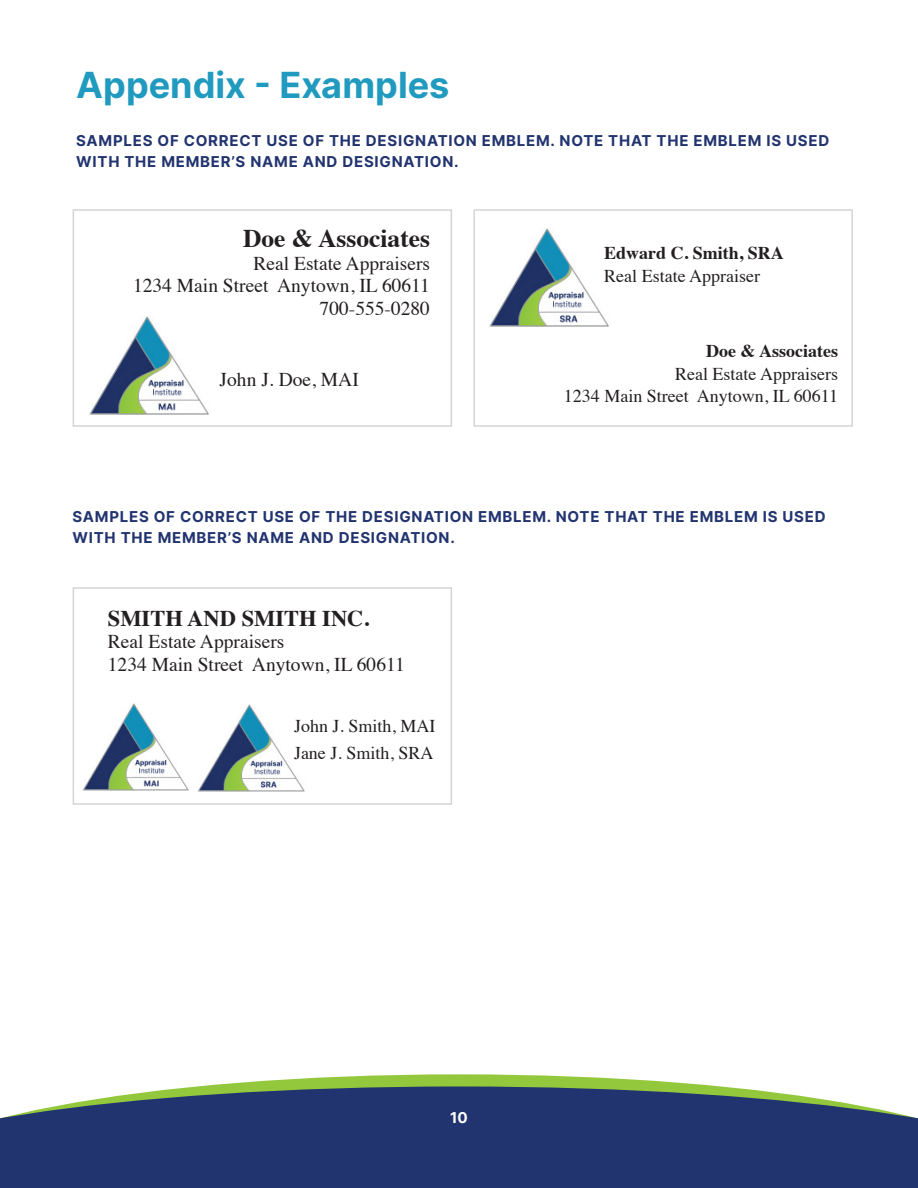
<style>
.page{position:relative;width:918px;height:1188px;background:#fff}
.page>*{position:absolute;margin:0;border:0;box-sizing:border-box;transform-origin:0 0}
.t1{font:36px "Inter";color:#209abe}
.t2{font:700 25.5px "Times";color:#231f20}
.t3{font:700 22.5px "Times";color:#231f20}
.t4{font:19.5px "Times";color:#231f20}
.t5{font:18px "Times";color:#231f20}
.t6{font:700 18px "Times";color:#231f20}
.t7{font:15px/21px "Inter";letter-spacing:.05em;color:#22346f}
.t8{font:15px "Inter";color:#fff}
</style>
<div class="page">
<svg style="left:202px;top:1074px;width:514px;height:12px;fill:#94c83c"></svg>
<svg style="left:0;top:1086px;width:918px;height:102px;background:#334675"></svg>
<img style="left:198px;top:704px;width:107px;height:88px">
<img style="left:83px;top:703px;width:106px;height:88px">
<img style="left:489px;top:228px;width:120px;height:99px">
<img style="left:89px;top:316px;width:120px;height:99px">
<div style="left:73px;top:209px;width:379px;height:218px;border:2px solid #d6d4d4"></div>
<div style="left:473px;top:209px;width:380px;height:218px;border:2px solid #d6d4d4"></div>
<div style="left:73px;top:587px;width:379px;height:218px;border:2px solid #d6d4d4"></div>
<p class="t1" style="left:76px;top:58px;width:375px">Appendix - Examples</p>
<p class="t7" style="left:76px;top:130px;width:755px">SAMPLES OF CORRECT USE OF THE DESIGNATION EMBLEM. NOTE THAT THE EMBLEM IS USED<br>WITH THE MEMBER’S NAME AND DESIGNATION.</p>
<p class="t2" style="left:243px;top:214px;width:188px">Doe &amp; Associates</p>
<p class="t4" style="left:254px;top:245px;width:178px">Real Estate Appraisers</p>
<p class="t4" style="left:133px;top:267px;width:299px">1234 Main Street Anytown, IL 60611</p>
<p class="t4" style="left:320px;top:290px;width:112px">700-555-0280</p>
<p class="t4" style="left:220px;top:361px;width:141px">John J. Doe, MAI</p>
<p class="t6" style="left:604px;top:236px;width:181px">Edward C. Smith, SRA</p>
<p class="t5" style="left:604px;top:259px;width:157px">Real Estate Appraiser</p>
<p class="t6" style="left:706px;top:334px;width:133px">Doe &amp; Associates</p>
<p class="t5" style="left:675px;top:357px;width:164px">Real Estate Appraisers</p>
<p class="t5" style="left:564px;top:379px;width:276px">1234 Main Street Anytown, IL 60611</p>
<p class="t7" style="left:73px;top:506px;width:755px">SAMPLES OF CORRECT USE OF THE DESIGNATION EMBLEM. NOTE THAT THE EMBLEM IS USED<br>WITH THE MEMBER’S NAME AND DESIGNATION.</p>
<p class="t3" style="left:108px;top:596px;width:263px">SMITH AND SMITH INC.</p>
<p class="t4" style="left:108px;top:623px;width:178px">Real Estate Appraisers</p>
<p class="t4" style="left:108px;top:646px;width:299px">1234 Main Street Anytown, IL 60611</p>
<p class="t5" style="left:294px;top:709px;width:143px">John J. Smith, MAI</p>
<p class="t5" style="left:294px;top:736px;width:141px">Jane J. Smith, SRA</p>
<p class="t8" style="left:450px;top:1106px;width:19px">10</p>
</div>
